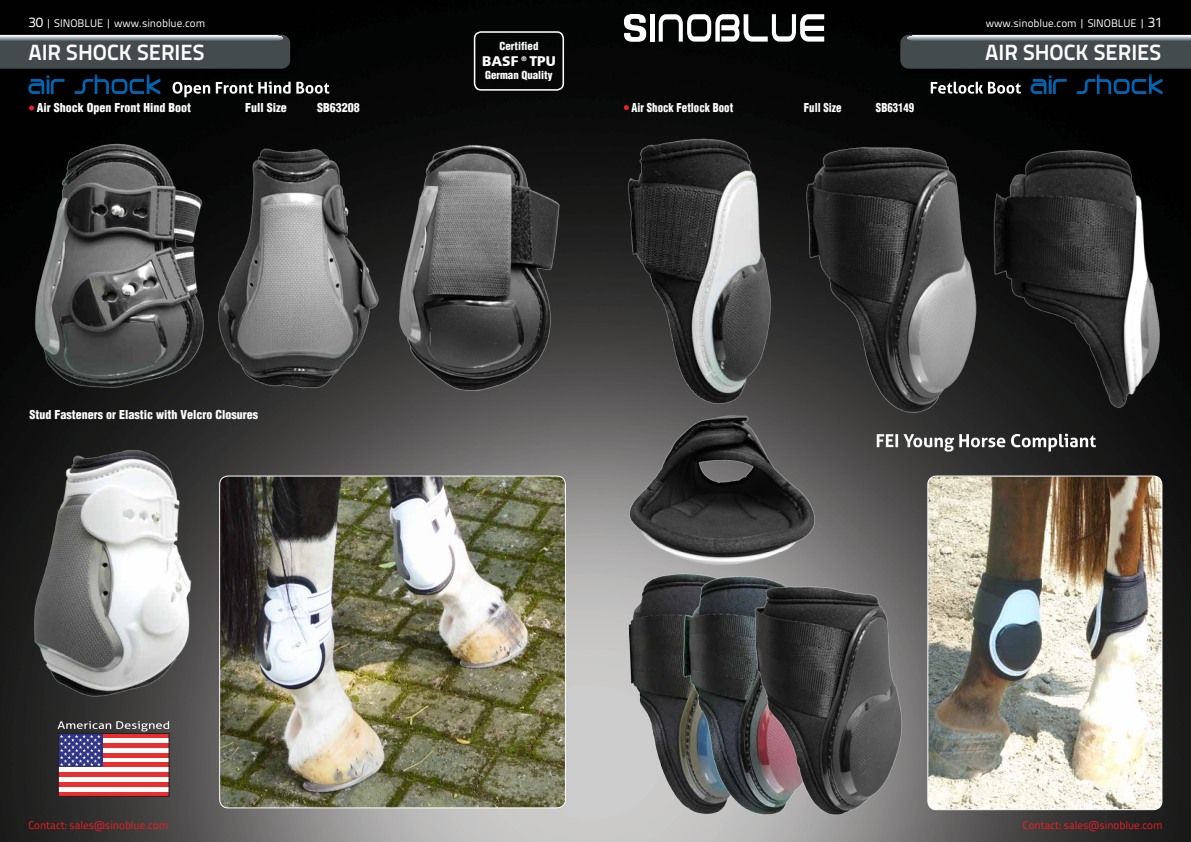
<style>
.page{position:relative;width:1191px;height:842px;background:#fff}
.page>*{position:absolute;margin:0;border:0;box-sizing:border-box;transform-origin:0 0}
.t1{font:700 22px "Titillium Text 22 L";color:#fff}
.t2{font:900 13.9px "Frutiger CE";color:#fff}
.t3{font:900 condensed 12px "Helvetica";color:#fff}
.t4{font:900 condensed 12px "Helvetica";color:#fff;scale:.9 1}
.t5{font:11px "Titillium Text 22 L";color:#fff}
.t6{font:11px "Titillium Text 22 L";color:#ed1d24}
.t7{font:900 condensed 10.8px "Helvetica";color:#fff}
.s1{font-size:14px}
</style>
<div class="page">
<img style="left:0;top:0;width:1191px;height:842px">
<svg style="left:658px;top:14px;width:166px;height:28px"></svg>
<hr style="left:650px;top:14px;width:4px;height:28px;background:#fff">
<svg style="left:624px;top:14px;width:22px;height:28px"></svg>
<img style="left:220px;top:476px;width:345px;height:332px">
<div style="left:219px;top:476px;width:347px;height:332px;border:1px solid #fff;border-radius:9px"></div>
<img style="left:623px;top:137px;width:152px;height:269px">
<img style="left:621px;top:406px;width:213px;height:163px">
<svg style="left:876px;top:434px;width:219px;height:18px"></svg>
<img style="left:928px;top:476px;width:233px;height:334px">
<div style="left:927px;top:476px;width:235px;height:334px;border:1px solid #fff;border-radius:9px"></div>
<img style="left:978px;top:135px;width:204px;height:284px">
<img style="left:621px;top:569px;width:49px;height:246px">
<img style="left:670px;top:563px;width:171px;height:258px">
<img style="left:741px;top:572px;width:183px;height:244px">
<img style="left:794px;top:136px;width:198px;height:282px">
<div style="left:474px;top:31px;width:90px;height:60px;border:2px solid #fff;border-radius:7px"></div>
<img style="left:29px;top:443px;width:170px;height:257px">
<img style="left:213px;top:131px;width:170px;height:263px">
<img style="left:390px;top:137px;width:177px;height:257px">
<img style="left:29px;top:143px;width:184px;height:245px">
<svg style="left:624px;top:105px;width:5px;height:5px"></svg>
<svg style="left:29px;top:105px;width:5px;height:5px"></svg>
<div style="left:58px;top:777px;width:111px;height:5px;background:#fff"></div>
<div style="left:58px;top:767px;width:111px;height:5px;background:#fff"></div>
<div style="left:58px;top:787px;width:111px;height:5px;background:#fff"></div>
<div style="left:58px;top:762px;width:111px;height:5px;background:#e92f30"></div>
<div style="left:58px;top:772px;width:111px;height:5px;background:#e92f30"></div>
<div style="left:58px;top:782px;width:111px;height:5px;background:#e92f30"></div>
<div style="left:58px;top:791px;width:111px;height:5px;background:#e92f30"></div>
<div style="left:58px;top:733px;width:45px;height:34px;background:#313586"></div>
<div style="left:58px;top:733px;width:111px;height:64px;border:1px solid #231f20"></div>
<svg style="left:58px;top:721px;width:111px;height:45px"></svg>
<div style="left:897px;top:34px;width:294px;height:45px;background:#000"></div>
<svg style="left:900px;top:35px;width:291px;height:59px"></svg>
<hr style="left:907px;top:41px;width:284px;height:1px;background:#454c4d">
<hr style="left:907px;top:40px;width:284px;height:1px;background:#61696c">
<hr style="left:907px;top:39px;width:284px;height:1px;background:#8c939a">
<hr style="left:907px;top:38px;width:284px;height:1px;background:#a8aeb6">
<hr style="left:907px;top:37px;width:284px;height:1px;background:#ccd0d5">
<hr style="left:907px;top:36px;width:284px;height:1px;background:#edeef0">
<hr style="left:907px;top:35px;width:284px;height:1px;background:#fafafb">
<div style="left:0;top:34px;width:298px;height:45px;background:#151718"></div>
<svg style="left:0;top:35px;width:329px;height:62px;background:#272f33"></svg>
<hr style="left:0;top:41px;width:283px;height:1px;background:#454c4d">
<hr style="left:0;top:40px;width:283px;height:1px;background:#61696c">
<hr style="left:0;top:39px;width:283px;height:1px;background:#8c939a">
<hr style="left:0;top:38px;width:283px;height:1px;background:#a8aeb6">
<hr style="left:0;top:37px;width:283px;height:1px;background:#ccd0d5">
<hr style="left:0;top:36px;width:283px;height:1px;background:#edeef0">
<hr style="left:0;top:35px;width:283px;height:1px;background:#fafafb">
<p class="t5" style="left:28px;top:15px;width:178px"><span class="s1">30</span> | SINOBLUE | www.sinoblue.com</p>
<p class="t5" style="left:985px;top:15px;width:178px">www.sinoblue.com | SINOBLUE | <span class="s1">31</span></p>
<h1 class="t1" style="left:28px;top:35px;width:178px">AIR SHOCK SERIES</h1>
<h1 class="t1" style="left:985px;top:35px;width:178px">AIR SHOCK SERIES</h1>
<p class="t7" style="left:499px;top:39px;width:41px">Certified</p>
<p class="t2" style="left:482px;top:53px;width:75px">BASF®TPU</p>
<p class="t7" style="left:485px;top:68px;width:69px">German Quality</p>
<p class="t3" style="left:37px;top:100px;width:156px">Air Shock Open Front Hind Boot</p>
<p class="t3" style="left:245px;top:100px;width:43px">Full Size</p>
<p class="t3" style="left:317px;top:100px;width:44px">SB63208</p>
<p class="t4" style="left:631px;top:100px;width:115px">Air Shock Fetlock Boot</p>
<p class="t4" style="left:804px;top:100px;width:43px">Full Size</p>
<p class="t4" style="left:876px;top:100px;width:44px">SB63149</p>
<p class="t3" style="left:29px;top:407px;width:230px">Stud Fasteners or Elastic with Velcro Closures</p>
<p class="t6" style="left:28px;top:817px;width:141px">Contact: sales@sinoblue.com</p>
<p class="t6" style="left:1022px;top:817px;width:141px">Contact: sales@sinoblue.com</p>
</div>
